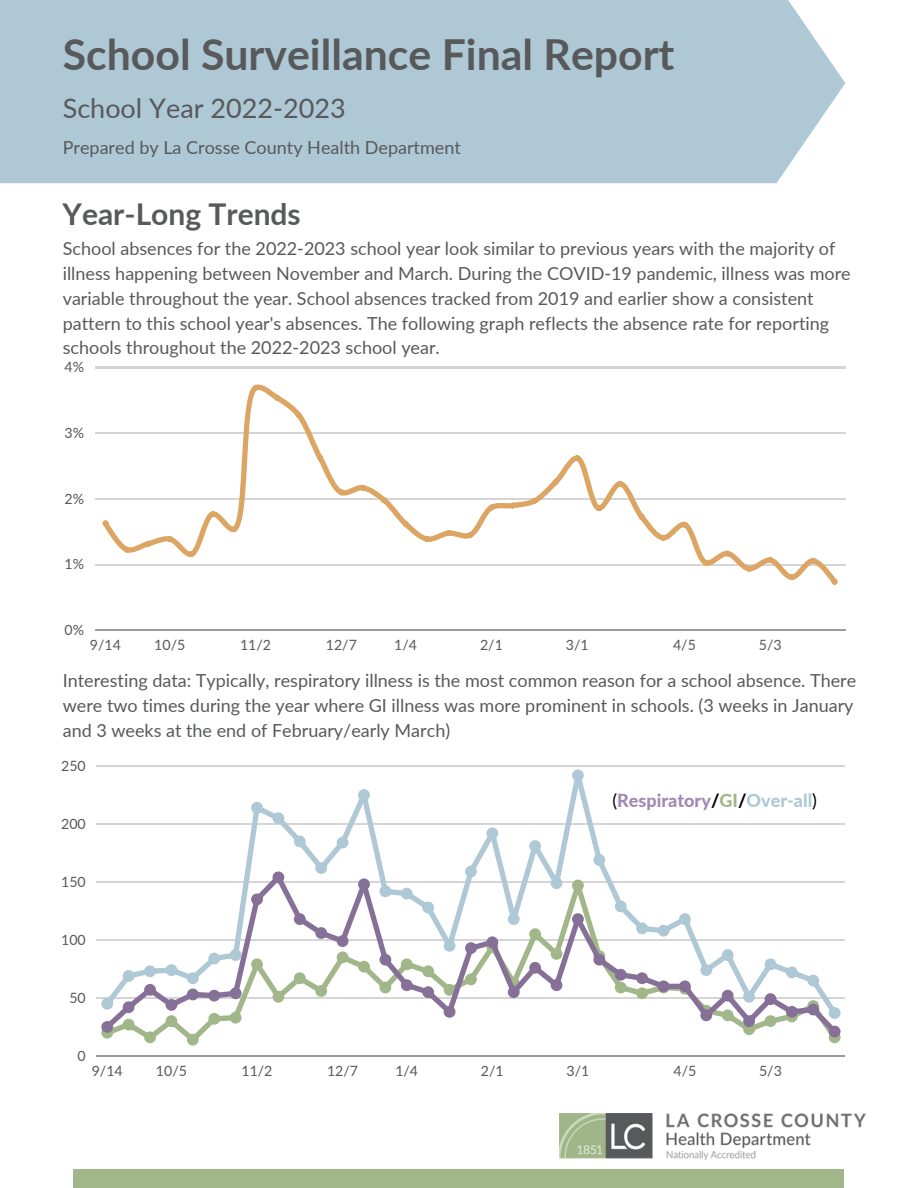
<style>
.page{position:relative;width:918px;height:1188px;background:#fff}
.page>*{position:absolute;margin:0;border:0;box-sizing:border-box;transform-origin:0 0}
.t1{font:700 42.75px "Lato";color:#58595b}
.t2{font:700 30px "Lato";color:#58595b}
.t3{font:27px "Lato";color:#58595b}
.t4{font:18px/24.8px "Lato";color:#58595b}
.t5{font:800 18px "Lato";color:#a18ab2}
.t6{font:14.25px "Lato";color:#58595b}
.s1{font-weight:400;color:#000}
.s2{color:#000}
.s3{color:#a1b78a}
.s4{color:#aec8d5}
</style>
<div class="page">
<div style="left:73px;top:1170px;width:770px;height:18px;background:#a1b78a"></div>
<img style="left:560px;top:1113px;width:306px;height:47px">
<div style="left:0;top:0;width:845px;height:183px;background:#aec8d5"></div>
<hr style="left:95px;top:367px;width:750px;height:1px;background:#58595b">
<hr style="left:95px;top:433px;width:750px;height:1px;background:#58595b">
<hr style="left:95px;top:498px;width:750px;height:2px;background:#58595b">
<hr style="left:95px;top:564px;width:750px;height:1px;background:#58595b">
<hr style="left:95px;top:630px;width:750px;height:1px;background:#58595b">
<svg style="left:103px;top:384px;width:735px;height:201px"></svg>
<hr style="left:97px;top:765px;width:748px;height:2px;background:#58595b">
<hr style="left:97px;top:823px;width:748px;height:2px;background:#58595b">
<hr style="left:97px;top:881px;width:748px;height:2px;background:#58595b">
<hr style="left:97px;top:939px;width:748px;height:2px;background:#58595b">
<hr style="left:97px;top:997px;width:748px;height:2px;background:#58595b">
<hr style="left:97px;top:1055px;width:748px;height:2px;background:#58595b">
<svg style="left:101px;top:769px;width:740px;height:277px"></svg>
<p class="t1" style="left:63px;top:27px;width:613px">School Surveillance Final Report</p>
<p class="t3" style="left:63px;top:92px;width:285px">School Year 2022-2023</p>
<p class="t4" style="left:63px;top:135px;width:400px">Prepared by La Crosse County Health Department</p>
<p class="t2" style="left:63px;top:196px;width:240px">Year-Long Trends</p>
<p class="t4" style="left:63px;top:236px;width:790px">School absences for the 2022-2023 school year look similar to previous years with the majority of illness happening between November and March. During the COVID-19 pandemic, illness was more variable throughout the year. School absences tracked from 2019 and earlier show a consistent pattern to this school year's absences. The following graph reflects the absence rate for reporting schools throughout the 2022-2023 school year.</p>
<p class="t6" style="left:64px;top:358px;width:21px">4%</p>
<p class="t6" style="left:64px;top:424px;width:21px">3%</p>
<p class="t6" style="left:64px;top:490px;width:21px">2%</p>
<p class="t6" style="left:64px;top:555px;width:21px">1%</p>
<p class="t6" style="left:64px;top:621px;width:21px">0%</p>
<p class="t6" style="left:90px;top:636px;width:33px">9/14</p>
<p class="t6" style="left:154px;top:636px;width:33px">10/5</p>
<p class="t6" style="left:240px;top:636px;width:33px">11/2</p>
<p class="t6" style="left:326px;top:636px;width:33px">12/7</p>
<p class="t6" style="left:394px;top:636px;width:24px">1/4</p>
<p class="t6" style="left:480px;top:636px;width:24px">2/1</p>
<p class="t6" style="left:566px;top:636px;width:24px">3/1</p>
<p class="t6" style="left:673px;top:636px;width:24px">4/5</p>
<p class="t6" style="left:759px;top:636px;width:24px">5/3</p>
<p class="t4" style="left:63px;top:668px;width:795px">Interesting data: Typically, respiratory illness is the most common reason for a school absence. There were two times during the year where GI illness was more prominent in schools. (3 weeks in January and 3 weeks at the end of February/early March)</p>
<p class="t6" style="left:61px;top:757px;width:26px">250</p>
<p class="t6" style="left:61px;top:815px;width:26px">200</p>
<p class="t6" style="left:61px;top:873px;width:26px">150</p>
<p class="t6" style="left:61px;top:931px;width:26px">100</p>
<p class="t6" style="left:69px;top:989px;width:18px">50</p>
<p class="t6" style="left:78px;top:1047px;width:10px">0</p>
<p class="t5" style="left:612px;top:789px;width:206px"><span class="s1">(</span>Respiratory<span class="s2">/</span><span class="s3">GI</span><span class="s2">/</span><span class="s4">Over-all</span><span class="s1">)</span></p>
<p class="t6" style="left:92px;top:1062px;width:33px">9/14</p>
<p class="t6" style="left:156px;top:1062px;width:33px">10/5</p>
<p class="t6" style="left:241px;top:1062px;width:33px">11/2</p>
<p class="t6" style="left:327px;top:1062px;width:33px">12/7</p>
<p class="t6" style="left:395px;top:1062px;width:24px">1/4</p>
<p class="t6" style="left:481px;top:1062px;width:24px">2/1</p>
<p class="t6" style="left:566px;top:1062px;width:24px">3/1</p>
<p class="t6" style="left:673px;top:1062px;width:24px">4/5</p>
<p class="t6" style="left:759px;top:1062px;width:24px">5/3</p>
</div>
